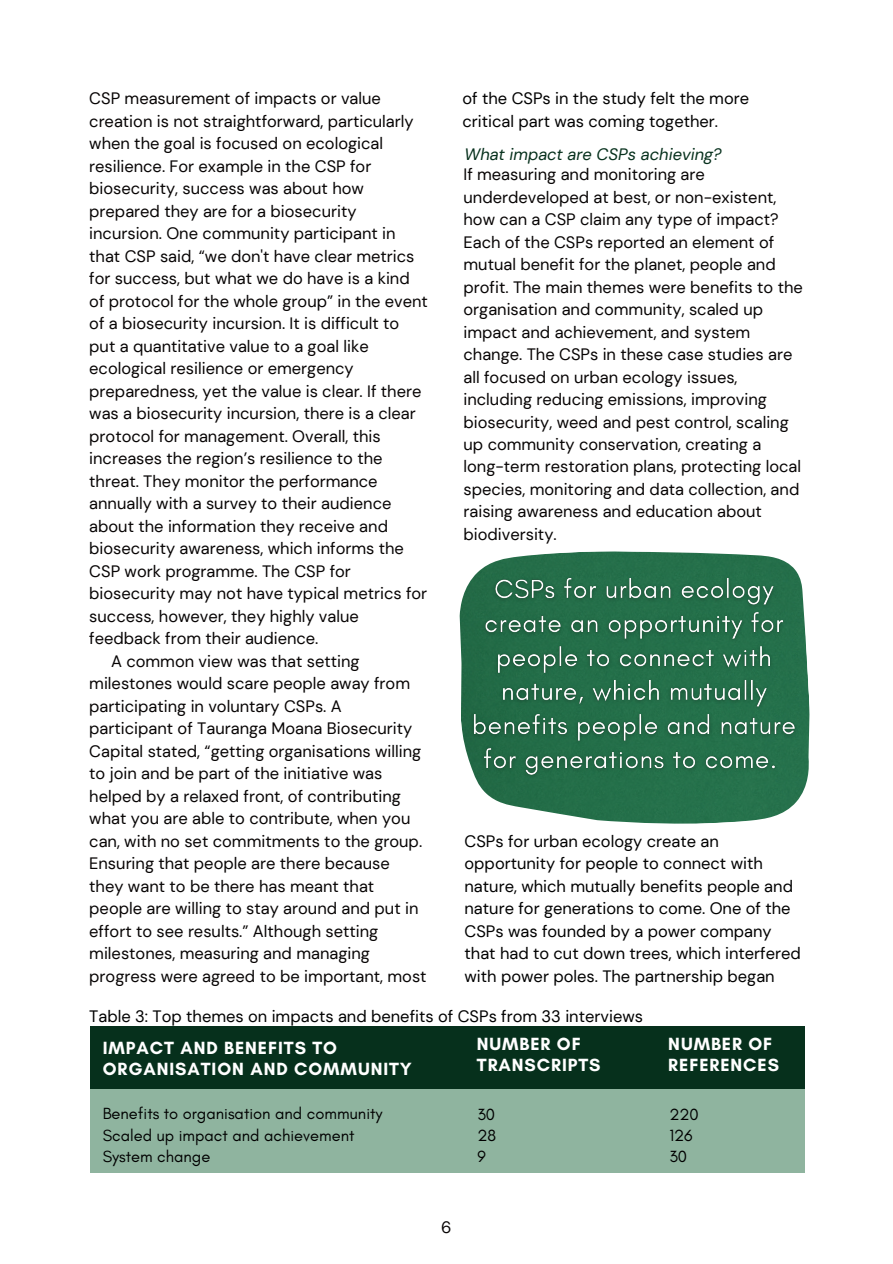
<style>
.page{position:relative;width:893px;height:1264px;background:#fff}
.page>*{position:absolute;margin:0;border:0;box-sizing:border-box;transform-origin:0 0}
.t1{font:700 18px/21.3px "Glacial Indifference";letter-spacing:.05em;color:#fff}
.t2{font:16.5px/22.5px "DM Sans";color:#070404}
.t3{font:16.5px/22.5px "DM Sans";color:#000}
.t4{font:16.5px/21.3px "Glacial Indifference";color:#000}
.t5{font:italic 16.5px "DM Sans";color:#06301c}
</style>
<div class="page">
<div style="left:90px;top:1026px;width:714px;height:146px;background:#8fb49f"></div>
<div style="left:90px;top:1026px;width:714px;height:63px;background:#06301c"></div>
<img style="left:459px;top:551px;width:350px;height:273px">
<img style="left:464px;top:567px;width:339px;height:215px">
<p class="t2" style="left:89px;top:88px;width:293px">CSP measurement of impacts or value</p>
<p class="t2" style="left:89px;top:110px;width:326px">creation is not straightforward, particularly</p>
<p class="t2" style="left:89px;top:133px;width:295px">when the goal is focused on ecological</p>
<p class="t2" style="left:89px;top:155px;width:283px">resilience. For example in the CSP for</p>
<p class="t2" style="left:89px;top:177px;width:276px">biosecurity, success was about how</p>
<p class="t2" style="left:89px;top:200px;width:269px">prepared they are for a biosecurity</p>
<p class="t2" style="left:89px;top:222px;width:308px">incursion. One community participant in</p>
<p class="t2" style="left:89px;top:245px;width:326px">that CSP said, “we don't have clear metrics</p>
<p class="t2" style="left:89px;top:267px;width:322px">for success, but what we do have is a kind</p>
<p class="t2" style="left:89px;top:290px;width:340px">of protocol for the whole group” in the event</p>
<p class="t2" style="left:89px;top:312px;width:311px">of a biosecurity incursion. It is difficult to</p>
<p class="t2" style="left:89px;top:335px;width:281px">put a quantitative value to a goal like</p>
<p class="t2" style="left:89px;top:357px;width:266px">ecological resilience or emergency</p>
<p class="t2" style="left:89px;top:380px;width:333px">preparedness, yet the value is clear. If there</p>
<p class="t2" style="left:89px;top:402px;width:328px">was a biosecurity incursion, there is a clear</p>
<p class="t2" style="left:89px;top:425px;width:293px">protocol for management. Overall, this</p>
<p class="t2" style="left:89px;top:447px;width:295px">increases the region’s resilience to the</p>
<p class="t2" style="left:89px;top:470px;width:290px">threat. They monitor the performance</p>
<p class="t2" style="left:89px;top:492px;width:303px">annually with a survey to their audience</p>
<p class="t2" style="left:89px;top:515px;width:300px">about the information they receive and</p>
<p class="t2" style="left:89px;top:537px;width:316px">biosecurity awareness, which informs the</p>
<p class="t2" style="left:89px;top:560px;width:263px">CSP work programme. The CSP for</p>
<p class="t2" style="left:89px;top:582px;width:339px">biosecurity may not have typical metrics for</p>
<p class="t2" style="left:89px;top:605px;width:271px">success, however, they highly value</p>
<p class="t2" style="left:89px;top:627px;width:231px">feedback from their audience.</p>
<p class="t2" style="left:111px;top:650px;width:250px">A common view was that setting</p>
<p class="t2" style="left:89px;top:672px;width:322px">milestones would scare people away from</p>
<p class="t2" style="left:89px;top:695px;width:254px">participating in voluntary CSPs. A</p>
<p class="t2" style="left:89px;top:717px;width:324px">participant of Tauranga Moana Biosecurity</p>
<p class="t2" style="left:89px;top:740px;width:333px">Capital stated, “getting organisations willing</p>
<p class="t2" style="left:89px;top:762px;width:294px">to join and be part of the initiative was</p>
<p class="t2" style="left:89px;top:784px;width:313px">helped by a relaxed front, of contributing</p>
<p class="t2" style="left:89px;top:807px;width:323px">what you are able to contribute, when you</p>
<p class="t2" style="left:89px;top:829px;width:334px">can, with no set commitments to the group.</p>
<p class="t2" style="left:89px;top:852px;width:302px">Ensuring that people are there because</p>
<p class="t2" style="left:89px;top:874px;width:286px">they want to be there has meant that</p>
<p class="t2" style="left:89px;top:897px;width:331px">people are willing to stay around and put in</p>
<p class="t2" style="left:89px;top:919px;width:290px">effort to see results.” Although setting</p>
<p class="t2" style="left:89px;top:942px;width:282px">milestones, measuring and managing</p>
<p class="t2" style="left:89px;top:964px;width:339px">progress were agreed to be important, most</p>
<p class="t3" style="left:462px;top:88px;width:288px">of the CSPs in the study felt the more critical part was coming together.</p>
<p class="t5" style="left:464px;top:144px;width:259px">What impact are CSPs achieving?</p>
<p class="t2" style="left:463px;top:163px;width:341px">If measuring and monitoring are underdeveloped at best, or non-existent, how can a CSP claim any type of impact?<br>Each of the CSPs reported an element of mutual benefit for the planet, people and profit. The main themes were benefits to the organisation and community, scaled up impact and achievement, and system change. The CSPs in these case studies are all focused on urban ecology issues, including reducing emissions, improving biosecurity, weed and pest control, scaling up community conservation, creating a long-term restoration plans, protecting local species, monitoring and data collection, and raising awareness and education about biodiversity.</p>
<p class="t3" style="left:464px;top:829px;width:338px">CSPs for urban ecology create an opportunity for people to connect with nature, which mutually benefits people and nature for generations to come. One of the CSPs was founded by a power company that had to cut down trees, which interfered with power poles. The partnership began</p>
<p class="t3" style="left:89px;top:1005px;width:555px">Table 3: Top themes on impacts and benefits of CSPs from 33 interviews</p>
<p class="t1" style="left:103px;top:1036px;width:311px">IMPACT AND BENEFITS TO<br>ORGANISATION AND COMMUNITY</p>
<p class="t4" style="left:103px;top:1102px;width:281px">Benefits to organisation and community<br>Scaled up impact and achievement<br>System change</p>
<p class="t2" style="left:441px;top:1216px;width:12px">6</p>
<p class="t1" style="left:477px;top:1032px;width:125px">NUMBER OF<br>TRANSCRIPTS</p>
<p class="t4" style="left:477px;top:1103px;width:20px;text-align:justify">30<br>28<br>9</p>
<p class="t1" style="left:668px;top:1032px;width:112px">NUMBER OF<br>REFERENCES</p>
<p class="t4" style="left:669px;top:1103px;width:31px">220<br>126<br>30</p>
</div>
